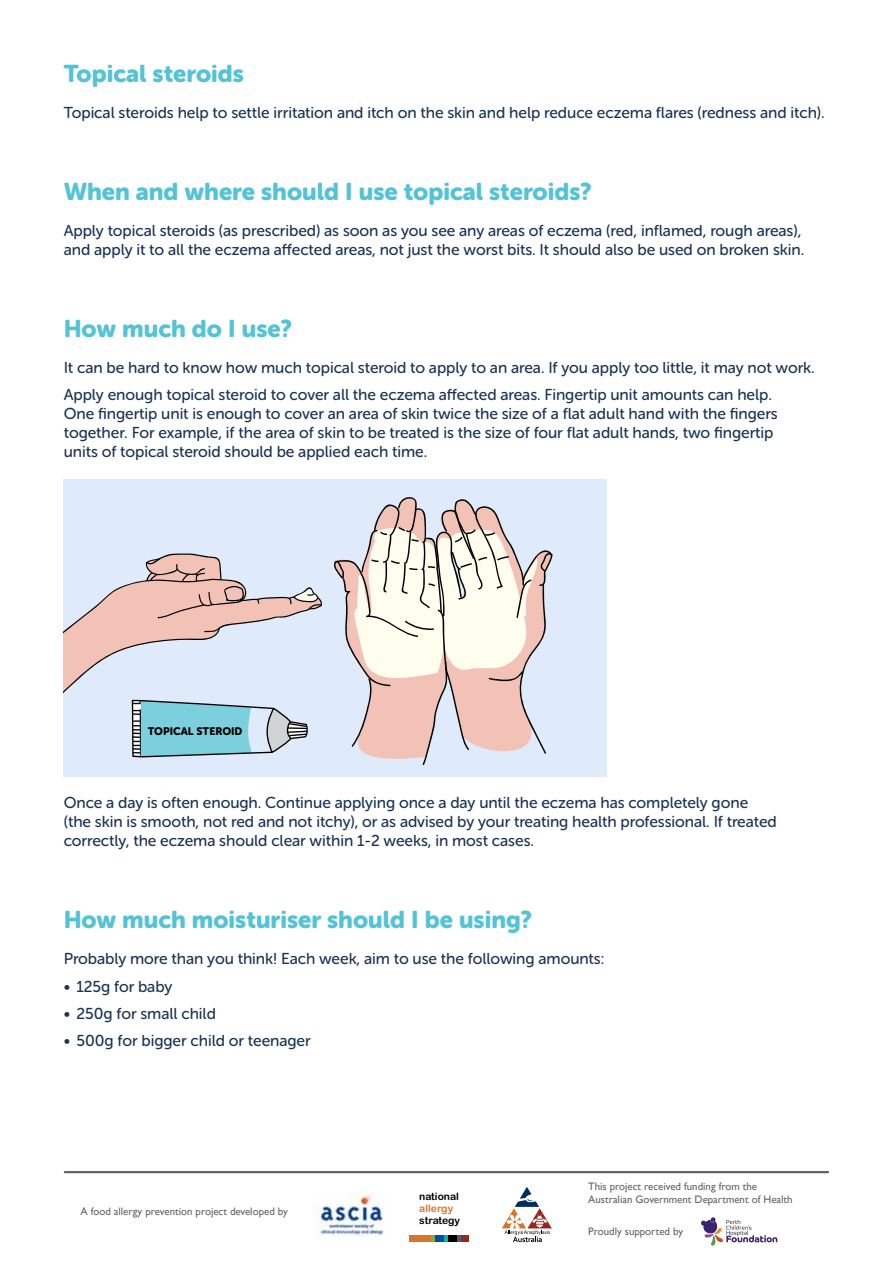
<style>
.page{position:relative;width:893px;height:1263px;background:#fff}
.page>*{position:absolute;margin:0;border:0;box-sizing:border-box;transform-origin:0 0}
.t1{font:24.15px "Museo Sans Rounded 900";color:#54c3d6}
.t2{font:15.75px/18.9px "Museo Sans Rounded 500";letter-spacing:-.005em;color:#1a3355}
.t3{font:10.95px "Museo Sans Rounded 900";color:#000}
.t4{font:10.8px/13px "Gill Sans";color:#636466}
.t5{font:10.35px "Arial Rounded MT Bold";color:#000}
.t6{font:10.35px "Arial Rounded MT Bold";color:#d8752a}
</style>
<div class="page">
<hr style="left:65px;top:1171px;width:763px;height:2px;background:#636466">
<img style="left:315px;top:1191px;width:69px;height:46px">
<div style="left:410px;top:1235px;width:59px;height:6px;background:#d8752a"></div>
<div style="left:460px;top:1235px;width:9px;height:6px;background:#95281f"></div>
<div style="left:435px;top:1235px;width:9px;height:6px;background:#004fa3"></div>
<div style="left:448px;top:1235px;width:9px;height:6px;background:#000"></div>
<svg style="left:457px;top:1235px;width:3px;height:6px"></svg>
<svg style="left:444px;top:1235px;width:4px;height:6px"></svg>
<svg style="left:431px;top:1235px;width:4px;height:6px"></svg>
<svg style="left:502px;top:1187px;width:50px;height:55px"></svg>
<svg style="left:701px;top:1217px;width:76px;height:28px"></svg>
<div style="left:64px;top:479px;width:543px;height:298px;background:#dfebfa"></div>
<svg style="left:64px;top:553px;width:258px;height:205px"></svg>
<svg style="left:334px;top:497px;width:219px;height:268px"></svg>
<h1 class="t1" style="left:64px;top:60px;width:182px">Topical steroids</h1>
<p class="t2" style="left:64px;top:103px;width:762px">Topical steroids help to settle irritation and itch on the skin and help reduce eczema flares (redness and itch).</p>
<h1 class="t1" style="left:64px;top:178px;width:530px">When and where should I use topical steroids?</h1>
<p class="t2" style="left:64px;top:221px;width:742px">Apply topical steroids (as prescribed) as soon as you see any areas of eczema (red, inflamed, rough areas), and apply it to all the eczema affected areas, not just the worst bits. It should also be used on broken skin.</p>
<h1 class="t1" style="left:64px;top:315px;width:230px">How much do I use?</h1>
<p class="t2" style="left:64px;top:354px;width:752px;line-height:27.5px">It can be hard to know how much topical steroid to apply to an area. If you apply too little, it may not work.<br>Apply enough topical steroid to cover all the eczema affected areas. Fingertip unit amounts can help.</p>
<p class="t2" style="left:64px;top:404px;width:715px">One fingertip unit is enough to cover an area of skin twice the size of a flat adult hand with the fingers together. For example, if the area of skin to be treated is the size of four flat adult hands, two fingertip units of topical steroid should be applied each time.</p>
<p class="t3" style="left:148px;top:725px;width:96px">TOPICAL STEROID</p>
<p class="t2" style="left:64px;top:794px;width:714px">Once a day is often enough. Continue applying once a day until the eczema has completely gone (the skin is smooth, not red and not itchy), or as advised by your treating health professional. If treated correctly, the eczema should clear within 1-2 weeks, in most cases.</p>
<h1 class="t1" style="left:64px;top:906px;width:470px">How much moisturiser should I be using?</h1>
<p class="t2" style="left:64px;top:949px;width:542px">Probably more than you think! Each week, aim to use the following amounts:</p>
<p class="t2" style="left:64px;top:977px;width:110px">• 125g for baby</p>
<p class="t2" style="left:64px;top:1004px;width:154px">• 250g for small child</p>
<p class="t2" style="left:64px;top:1032px;width:248px">• 500g for bigger child or teenager</p>
<p class="t4" style="left:80px;top:1204px;width:209px">A food allergy prevention project developed by</p>
<p class="t5" style="left:419px;top:1190px;width:41px">national</p>
<p class="t6" style="left:419px;top:1202px;width:36px">allergy</p>
<p class="t5" style="left:419px;top:1214px;width:42px">strategy</p>
<p class="t4" style="left:588px;top:1180px;width:206px">This project received funding from the<br>Australian Government Department of Health</p>
<p class="t4" style="left:588px;top:1224px;width:97px">Proudly supported by</p>
</div>
